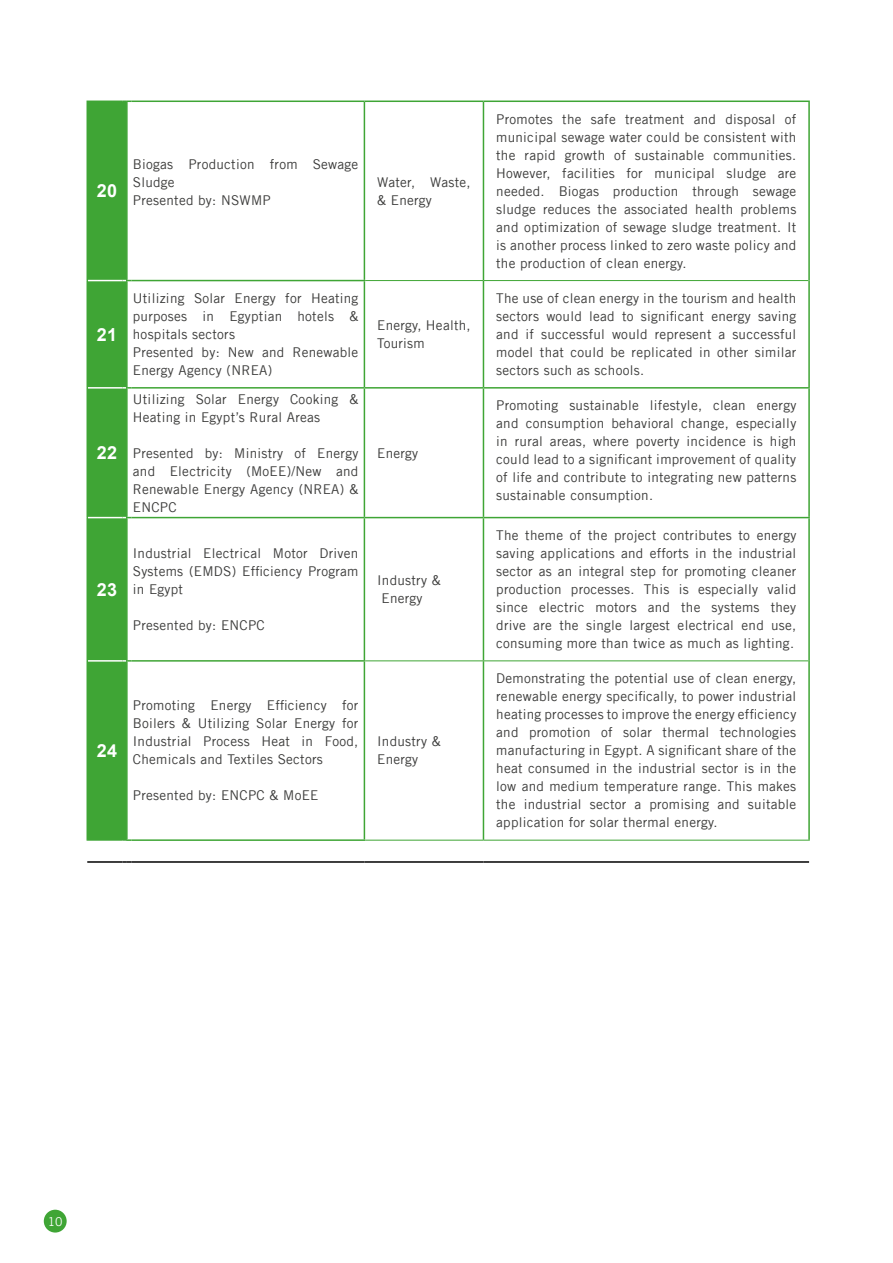
<style>
.page{position:relative;width:893px;height:1263px;background:#fff}
.page>*{position:absolute;margin:0;border:0;box-sizing:border-box;transform-origin:0 0}
.t1{font:700 18px "Arial";letter-spacing:.02em;color:#fff}
.t2{font:13.5px/18px "Trade Gothic LT";letter-spacing:.02em;color:#3c3c3b;text-align:justify}
.t3{font:12.15px "Trade Gothic LT";color:#fff}
</style>
<div class="page">
<div style="left:44px;top:1210px;width:23px;height:22px;background:#3fa535;border-radius:50%"></div>
<svg style="left:131px;top:102px;width:677px;height:738px"></svg>
<hr style="left:808px;top:102px;width:2px;height:179px;background:#3fa535">
<hr style="left:808px;top:281px;width:2px;height:106px;background:#3fa535">
<hr style="left:808px;top:389px;width:2px;height:128px;background:#3fa535">
<hr style="left:808px;top:518px;width:2px;height:143px;background:#3fa535">
<hr style="left:808px;top:661px;width:2px;height:179px;background:#3fa535">
<hr style="left:87px;top:861px;width:35px;height:2px;background:#000">
<svg style="left:122px;top:861px;width:9px;height:2px"></svg>
<hr style="left:131px;top:861px;width:233px;height:2px;background:#000">
<hr style="left:364px;top:861px;width:119px;height:2px;background:#000">
<hr style="left:483px;top:861px;width:326px;height:2px;background:#000">
<hr style="left:365px;top:840px;width:118px;height:1px;background:#3fa535">
<hr style="left:483px;top:840px;width:327px;height:1px;background:#3fa535">
<hr style="left:131px;top:839px;width:234px;height:2px;background:#3fa535">
<hr style="left:131px;top:101px;width:233px;height:1px;background:#3fa535">
<hr style="left:364px;top:102px;width:1px;height:178px;background:#3fa535">
<hr style="left:364px;top:101px;width:119px;height:1px;background:#3fa535">
<hr style="left:483px;top:102px;width:1px;height:178px;background:#3fa535">
<hr style="left:483px;top:101px;width:327px;height:1px;background:#3fa535">
<hr style="left:131px;top:280px;width:234px;height:1px;background:#3fa535">
<hr style="left:364px;top:281px;width:1px;height:106px;background:#3fa535">
<hr style="left:365px;top:280px;width:118px;height:1px;background:#3fa535">
<hr style="left:483px;top:281px;width:1px;height:106px;background:#3fa535">
<hr style="left:483px;top:280px;width:325px;height:1px;background:#3fa535">
<hr style="left:131px;top:387px;width:233px;height:2px;background:#3fa535">
<hr style="left:364px;top:389px;width:1px;height:128px;background:#3fa535">
<hr style="left:364px;top:387px;width:119px;height:2px;background:#3fa535">
<hr style="left:483px;top:389px;width:1px;height:128px;background:#3fa535">
<hr style="left:483px;top:387px;width:327px;height:2px;background:#3fa535">
<hr style="left:131px;top:517px;width:233px;height:1px;background:#3fa535">
<hr style="left:364px;top:518px;width:1px;height:142px;background:#3fa535">
<hr style="left:364px;top:517px;width:119px;height:1px;background:#3fa535">
<hr style="left:483px;top:518px;width:1px;height:142px;background:#3fa535">
<hr style="left:483px;top:517px;width:327px;height:1px;background:#3fa535">
<svg style="left:87px;top:101px;width:44px;height:740px;background:#46a83d"></svg>
<hr style="left:131px;top:660px;width:234px;height:2px;background:#3fa535">
<hr style="left:364px;top:662px;width:1px;height:177px;background:#3fa535">
<hr style="left:365px;top:660px;width:118px;height:1px;background:#3fa535">
<hr style="left:483px;top:661px;width:1px;height:179px;background:#3fa535">
<hr style="left:483px;top:660px;width:325px;height:1px;background:#3fa535">
<h1 class="t1" style="left:97px;top:179px;width:22px">20</h1>
<p class="t2" style="left:133px;top:155px;width:227px;text-align:left">Biogas Production from Sewage<br>Sludge<br>Presented by: NSWMP</p>
<p class="t2" style="left:377px;top:173px;width:95px">Water, Waste, &amp; Energy</p>
<h1 class="t1" style="left:97px;top:323px;width:22px">21</h1>
<h1 class="t1" style="left:97px;top:441px;width:22px">22</h1>
<h1 class="t1" style="left:97px;top:578px;width:22px">23</h1>
<p class="t2" style="left:133px;top:289px;width:227px;text-align:left">Utilizing Solar Energy for Heating purposes in Egyptian hotels &amp; hospitals sectors<br>Presented by: New and Renewable<br>Energy Agency (NREA)</p>
<p class="t2" style="left:377px;top:316px;width:95px">Energy, Health,<br>Tourism</p>
<p class="t2" style="left:133px;top:390px;width:227px">Utilizing Solar Energy Cooking &amp;<br>Heating in Egypt’s Rural Areas</p>
<p class="t2" style="left:133px;top:444px;width:227px">Presented by: Ministry of Energy and Electricity (MoEE)/New and Renewable Energy Agency (NREA) &amp; ENCPC</p>
<p class="t2" style="left:377px;top:444px;width:43px">Energy</p>
<p class="t2" style="left:133px;top:544px;width:227px">Industrial Electrical Motor Driven Systems (EMDS) Efficiency Program in Egypt</p>
<p class="t2" style="left:133px;top:616px;width:133px">Presented by: ENCPC</p>
<p class="t2" style="left:382px;top:571px;width:61px;text-indent:-4px">Industry &amp;<br>Energy</p>
<h1 class="t1" style="left:97px;top:739px;width:22px">24</h1>
<p class="t2" style="left:133px;top:696px;width:227px">Promoting Energy Efficiency for Boilers &amp; Utilizing Solar Energy for Industrial Process Heat in Food, Chemicals and Textiles Sectors</p>
<p class="t2" style="left:133px;top:786px;width:187px">Presented by: ENCPC &amp; MoEE</p>
<p class="t2" style="left:377px;top:732px;width:65px">Industry &amp;<br>Energy</p>
<p class="t2" style="left:496px;top:110px;width:302px">Promotes the safe treatment and disposal of municipal sewage water could be consistent with the rapid growth of sustainable communities.<br>However, facilities for municipal sludge are needed. Biogas production through sewage sludge reduces the associated health problems and optimization of sewage sludge treatment. It is another process linked to zero waste policy and the production of clean energy.</p>
<p class="t2" style="left:496px;top:289px;width:302px">The use of clean energy in the tourism and health sectors would lead to significant energy saving and if successful would represent a successful model that could be replicated in other similar sectors such as schools.</p>
<p class="t2" style="left:496px;top:396px;width:302px">Promoting sustainable lifestyle, clean energy and consumption behavioral change, especially in rural areas, where poverty incidence is high could lead to a significant improvement of quality of life and contribute to integrating new patterns sustainable consumption.</p>
<p class="t2" style="left:496px;top:526px;width:302px">The theme of the project contributes to energy saving applications and efforts in the industrial sector as an integral step for promoting cleaner production processes. This is especially valid since electric motors and the systems they drive are the single largest electrical end‐use, consuming more than twice as much as lighting.</p>
<p class="t2" style="left:496px;top:669px;width:302px">Demonstrating the potential use of clean energy, renewable energy specifically, to power industrial heating processes to improve the energy efficiency and promotion of solar thermal technologies manufacturing in Egypt. A significant share of the heat consumed in the industrial sector is in the low and medium temperature range. This makes the industrial sector a promising and suitable application for solar thermal energy.</p>
<p class="t3" style="left:48px;top:1214px;width:16px">10</p>
</div>
